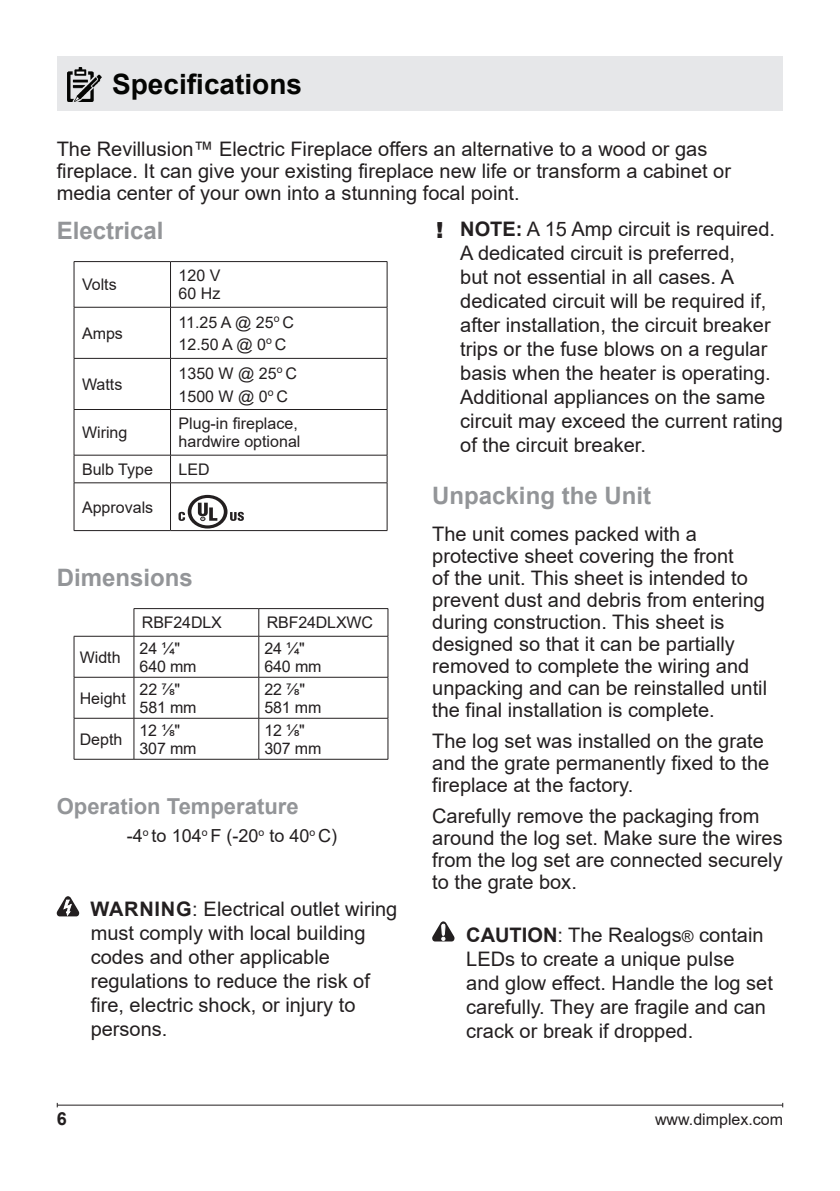
<style>
.page{position:relative;width:840px;height:1191px;background:#fff}
.page>*{position:absolute;margin:0;border:0;box-sizing:border-box;transform-origin:0 0}
.t1{font:700 28px "Arial";color:#040503}
.t2{font:700 24px "Arial";color:#939598}
.t3{font:900 22.2px "Arial";color:#231f20}
.t4{font:700 22px "Arial";color:#939598}
.t5{font:20px/24px "Arial";color:#231f20}
.t6{font:18px "Arial";color:#231f20}
.t7{font:700 18px "Arial";color:#231f20}
.t8{font:16px/18px "Arial";color:#231f20}
.s1{font-weight:700}
.s2{font-size:16px}
</style>
<div class="page">
<hr style="left:57px;top:1104px;width:725px;height:1px;background:#231f20">
<div style="left:57px;top:57px;width:725px;height:54px;background:#e6e7e9"></div>
<img style="left:67px;top:68px;width:34px;height:34px">
<hr style="left:74px;top:307px;width:1px;height:51px;background:#231f20">
<hr style="left:74px;top:358px;width:96px;height:1px;background:#231f20">
<hr style="left:74px;top:358px;width:1px;height:51px;background:#231f20">
<hr style="left:74px;top:409px;width:96px;height:1px;background:#231f20">
<hr style="left:74px;top:410px;width:1px;height:45px;background:#231f20">
<hr style="left:386px;top:410px;width:1px;height:45px;background:#231f20">
<hr style="left:74px;top:455px;width:96px;height:1px;background:#231f20">
<svg style="left:74px;top:455px;width:1px;height:27px"></svg>
<svg style="left:170px;top:456px;width:1px;height:26px"></svg>
<svg style="left:386px;top:456px;width:1px;height:26px"></svg>
<hr style="left:74px;top:482px;width:96px;height:1px;background:#231f20">
<hr style="left:74px;top:483px;width:1px;height:47px;background:#231f20">
<hr style="left:170px;top:482px;width:217px;height:1px;background:#231f20">
<hr style="left:170px;top:483px;width:1px;height:47px;background:#231f20">
<hr style="left:386px;top:483px;width:1px;height:47px;background:#231f20">
<hr style="left:74px;top:530px;width:96px;height:1px;background:#231f20">
<hr style="left:170px;top:530px;width:217px;height:1px;background:#231f20">
<hr style="left:170px;top:261px;width:217px;height:1px;background:#231f20">
<hr style="left:170px;top:262px;width:1px;height:45px;background:#231f20">
<hr style="left:386px;top:262px;width:1px;height:45px;background:#231f20">
<hr style="left:170px;top:307px;width:217px;height:1px;background:#231f20">
<hr style="left:170px;top:307px;width:1px;height:51px;background:#231f20">
<hr style="left:386px;top:307px;width:1px;height:51px;background:#231f20">
<hr style="left:170px;top:358px;width:217px;height:1px;background:#231f20">
<hr style="left:170px;top:358px;width:1px;height:51px;background:#231f20">
<hr style="left:386px;top:358px;width:1px;height:51px;background:#231f20">
<hr style="left:170px;top:409px;width:217px;height:1px;background:#231f20">
<hr style="left:170px;top:410px;width:1px;height:45px;background:#231f20">
<hr style="left:170px;top:455px;width:217px;height:1px;background:#231f20">
<hr style="left:74px;top:261px;width:96px;height:1px;background:#231f20">
<hr style="left:74px;top:262px;width:1px;height:45px;background:#231f20">
<hr style="left:74px;top:307px;width:96px;height:1px;background:#231f20">
<svg style="left:178px;top:495px;width:66px;height:33px"></svg>
<hr style="left:74px;top:677px;width:1px;height:41px;background:#231f20">
<hr style="left:133px;top:677px;width:1px;height:41px;background:#231f20">
<hr style="left:258px;top:677px;width:1px;height:41px;background:#231f20">
<hr style="left:387px;top:677px;width:1px;height:41px;background:#231f20">
<hr style="left:74px;top:718px;width:60px;height:1px;background:#231f20">
<hr style="left:74px;top:718px;width:1px;height:41px;background:#231f20">
<hr style="left:134px;top:718px;width:125px;height:1px;background:#231f20">
<hr style="left:133px;top:718px;width:1px;height:41px;background:#231f20">
<hr style="left:259px;top:718px;width:129px;height:1px;background:#231f20">
<hr style="left:258px;top:718px;width:1px;height:41px;background:#231f20">
<hr style="left:387px;top:718px;width:1px;height:41px;background:#231f20">
<hr style="left:74px;top:759px;width:60px;height:1px;background:#231f20">
<hr style="left:134px;top:759px;width:125px;height:1px;background:#231f20">
<hr style="left:259px;top:759px;width:129px;height:1px;background:#231f20">
<hr style="left:74px;top:636px;width:60px;height:1px;background:#231f20">
<hr style="left:74px;top:636px;width:1px;height:41px;background:#231f20">
<hr style="left:133px;top:636px;width:1px;height:41px;background:#231f20">
<hr style="left:258px;top:636px;width:1px;height:41px;background:#231f20">
<hr style="left:387px;top:636px;width:1px;height:41px;background:#231f20">
<hr style="left:74px;top:677px;width:60px;height:1px;background:#231f20">
<hr style="left:134px;top:677px;width:125px;height:1px;background:#231f20">
<hr style="left:259px;top:677px;width:129px;height:1px;background:#231f20">
<hr style="left:134px;top:608px;width:125px;height:1px;background:#231f20">
<svg style="left:133px;top:609px;width:1px;height:27px"></svg>
<hr style="left:259px;top:608px;width:129px;height:1px;background:#231f20">
<svg style="left:258px;top:609px;width:1px;height:27px"></svg>
<svg style="left:387px;top:609px;width:1px;height:27px"></svg>
<hr style="left:134px;top:636px;width:125px;height:1px;background:#231f20">
<hr style="left:259px;top:636px;width:129px;height:1px;background:#231f20">
<svg style="left:57px;top:896px;width:22px;height:20px"></svg>
<svg style="left:432px;top:921px;width:22px;height:20px"></svg>
<h1 class="t1" style="left:112px;top:64px;width:191px">Specifications</h1>
<p class="t5" style="left:57px;top:138px;width:675px;line-height:22px">The Revillusion™ Electric Fireplace offers an alternative to a wood or gas fireplace. It can give your existing fireplace new life or transform a cabinet or media center of your own into a stunning focal point.</p>
<p class="t2" style="left:57px;top:213px;width:108px">Electrical</p>
<p class="t8" style="left:82px;top:275px;width:36px">Volts</p>
<p class="t8" style="left:178px;top:266px;width:43px">120 V<br>60 Hz</p>
<p class="t8" style="left:82px;top:324px;width:42px">Amps</p>
<p class="t8" style="left:178px;top:312px;width:117px;line-height:22px">11.25 A @ 25<sup>o</sup> C<br>12.50 A @ 0<sup>o</sup> C</p>
<p class="t8" style="left:82px;top:375px;width:42px">Watts</p>
<p class="t8" style="left:178px;top:363px;width:120px;line-height:22px">1350 W @ 25<sup>o</sup> C<br>1500 W @ 0<sup>o</sup> C</p>
<p class="t8" style="left:82px;top:423px;width:47px">Wiring</p>
<p class="t8" style="left:178px;top:414px;width:123px">Plug-in fireplace, hardwire optional</p>
<p class="t8" style="left:82px;top:460px;width:72px">Bulb Type</p>
<p class="t8" style="left:178px;top:460px;width:33px">LED</p>
<p class="t8" style="left:82px;top:498px;width:73px">Approvals</p>
<p class="t5" style="left:460px;top:217px;width:324px"><span class="s1">NOTE:</span> A 15 Amp circuit is required.<br>A dedicated circuit is preferred,<br>but not essential in all cases. A dedicated circuit will be required if, after installation, the circuit breaker trips or the fuse blows on a regular basis when the heater is operating.<br>Additional appliances on the same circuit may exceed the current rating of the circuit breaker.</p>
<p class="t2" style="left:432px;top:479px;width:220px">Unpacking the Unit</p>
<p class="t5" style="left:432px;top:523px;width:336px;line-height:22px">The unit comes packed with a protective sheet covering the front<br>of the unit. This sheet is intended to prevent dust and debris from entering during construction. This sheet is designed so that it can be partially removed to complete the wiring and unpacking and can be reinstalled until the final installation is complete.</p>
<p class="t5" style="left:432px;top:730px;width:338px;line-height:22px">The log set was installed on the grate and the grate permanently fixed to the fireplace at the factory.</p>
<p class="t5" style="left:432px;top:805px;width:352px;line-height:22px">Carefully remove the packaging from around the log set. Make sure the wires from the log set are connected securely to the grate box.</p>
<p class="t5" style="left:466px;top:922px;width:308px"><span class="s1">CAUTION</span>: The Realogs<span class="s2">®</span> contain<br>LEDs to create a unique pulse<br>and glow effect. Handle the log set carefully. They are fragile and can crack or break if dropped.</p>
<p class="t3" style="left:436px;top:213px;width:9px">!</p>
<p class="t2" style="left:57px;top:560px;width:138px">Dimensions</p>
<p class="t8" style="left:142px;top:613px;width:81px">RBF24DLX</p>
<p class="t8" style="left:267px;top:613px;width:108px">RBF24DLXWC</p>
<p class="t8" style="left:80px;top:648px;width:42px">Width</p>
<p class="t8" style="left:139px;top:639px;width:58px">24 ¼"<br>640 mm</p>
<p class="t8" style="left:264px;top:639px;width:58px">24 ¼"<br>640 mm</p>
<p class="t8" style="left:80px;top:689px;width:48px">Height</p>
<p class="t8" style="left:139px;top:680px;width:58px">22 ⅞"<br>581 mm</p>
<p class="t8" style="left:264px;top:680px;width:58px">22 ⅞"<br>581 mm</p>
<p class="t8" style="left:80px;top:730px;width:44px">Depth</p>
<p class="t8" style="left:139px;top:721px;width:58px">12 ⅛"<br>307 mm</p>
<p class="t8" style="left:264px;top:721px;width:58px">12 ⅛"<br>307 mm</p>
<p class="t4" style="left:57px;top:791px;width:243px">Operation Temperature</p>
<p class="t6" style="left:127px;top:823px;width:212px">-4<sup>o</sup> to 104<sup>o</sup> F (-20<sup>o</sup> to 40<sup>o</sup> C)</p>
<p class="t5" style="left:91px;top:897px;width:308px"><span class="s1">WARNING</span>: Electrical outlet wiring must comply with local building codes and other applicable regulations to reduce the risk of fire, electric shock, or injury to persons.</p>
<p class="t7" style="left:57px;top:1105px;width:12px">6</p>
<p class="t8" style="left:654px;top:1110px;width:130px">www.dimplex.com</p>
</div>
